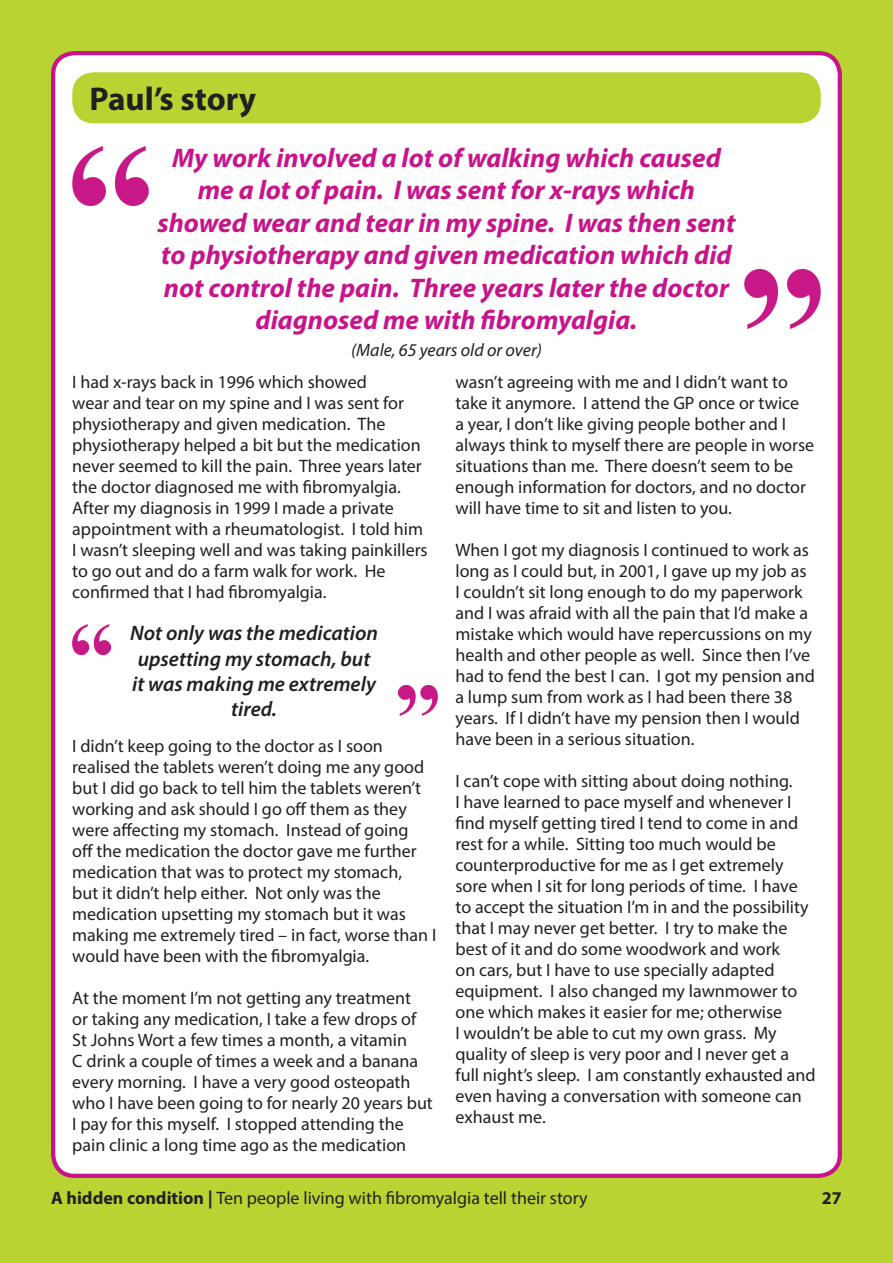
<style>
.page{position:relative;width:893px;height:1263px;background:#b9d432}
.page>*{position:absolute;margin:0;border:0;box-sizing:border-box;transform-origin:0 0}
.t1{font:700 33px "Myriad Pro";color:#231f20}
.t2{font:italic 700 27px/32.4px "Myriad Pro";color:#c8148a;text-align:center}
.t3{font:italic 600 21px/25.2px "Myriad Pro";color:#231f20;text-align:center}
.t4{font:18px/21px "Myriad Pro";color:#231f20}
.t5{font:italic 18px "Myriad Pro";color:#231f20}
.t6{font:700 18px "Myriad Pro";color:#231f20}
.s1{font-weight:700}
</style>
<div class="page">
<div style="left:53px;top:53px;width:787px;height:1123px;background:#fff;border-radius:21px"></div>
<div style="left:51px;top:51px;width:791px;height:1127px;border:4px solid #c8148a;border-radius:21px"></div>
<img style="left:72px;top:625px;width:39px;height:29px">
<img style="left:399px;top:686px;width:38px;height:29px">
<img style="left:744px;top:270px;width:77px;height:59px">
<img style="left:72px;top:147px;width:77px;height:59px">
<div style="left:72px;top:72px;width:749px;height:51px;background:#b9d432;border-radius:21px"></div>
<h1 class="t1" style="left:90px;top:78px;width:168px">Paul’s story</h1>
<p class="t2" style="left:157px;top:141px;width:580px">My work involved a lot of walking which caused me a lot of pain. I was sent for x-rays which showed wear and tear in my spine. I was then sent to physiotherapy and given medication which did not control the pain. Three years later the doctor diagnosed me with fibromyalgia.</p>
<p class="t5" style="left:351px;top:339px;width:192px">(Male, 65 years old or over)</p>
<p class="t4" style="left:72px;top:371px;width:357px">I had x-rays back in 1996 which showed<br>wear and tear on my spine and I was sent for physiotherapy and given medication. The physiotherapy helped a bit but the medication never seemed to kill the pain. Three years later the doctor diagnosed me with fibromyalgia.<br>After my diagnosis in 1999 I made a private appointment with a rheumatologist. I told him I wasn’t sleeping well and was taking painkillers to go out and do a farm walk for work. He confirmed that I had fibromyalgia.</p>
<p class="t3" style="left:130px;top:620px;width:249px">Not only was the medication upsetting my stomach, but it was making me extremely tired.</p>
<p class="t4" style="left:72px;top:735px;width:366px">I didn’t keep going to the doctor as I soon realised the tablets weren’t doing me any good but I did go back to tell him the tablets weren’t working and ask should I go off them as they were affecting my stomach. Instead of going<br>off the medication the doctor gave me further medication that was to protect my stomach,<br>but it didn’t help either. Not only was the medication upsetting my stomach but it was making me extremely tired – in fact, worse than I would have been with the fibromyalgia.</p>
<p class="t4" style="left:72px;top:987px;width:362px">At the moment I’m not getting any treatment<br>or taking any medication, I take a few drops of St Johns Wort a few times a month, a vitamin<br>C drink a couple of times a week and a banana every morning. I have a very good osteopath who I have been going to for nearly 20 years but I pay for this myself. I stopped attending the pain clinic a long time ago as the medication</p>
<p class="t4" style="left:455px;top:371px;width:360px">wasn’t agreeing with me and I didn’t want to take it anymore. I attend the GP once or twice<br>a year, I don’t like giving people bother and I always think to myself there are people in worse situations than me. There doesn’t seem to be enough information for doctors, and no doctor will have time to sit and listen to you.</p>
<p class="t4" style="left:455px;top:539px;width:361px">When I got my diagnosis I continued to work as long as I could but, in 2001, I gave up my job as I couldn’t sit long enough to do my paperwork and I was afraid with all the pain that I’d make a mistake which would have repercussions on my health and other people as well. Since then I’ve had to fend the best I can. I got my pension and a lump sum from work as I had been there 38 years. If I didn’t have my pension then I would have been in a serious situation.</p>
<p class="t4" style="left:455px;top:770px;width:362px">I can’t cope with sitting about doing nothing.<br>I have learned to pace myself and whenever I find myself getting tired I tend to come in and rest for a while. Sitting too much would be counterproductive for me as I get extremely sore when I sit for long periods of time. I have to accept the situation I’m in and the possibility that I may never get better. I try to make the best of it and do some woodwork and work<br>on cars, but I have to use specially adapted equipment. I also changed my lawnmower to one which makes it easier for me; otherwise<br>I wouldn’t be able to cut my own grass. My quality of sleep is very poor and I never get a full night’s sleep. I am constantly exhausted and even having a conversation with someone can exhaust me.</p>
<p class="t4" style="left:51px;top:1187px;width:538px"><span class="s1">A hidden condition |</span> Ten people living with fibromyalgia tell their story</p>
<p class="t6" style="left:822px;top:1186px;width:21px">27</p>
</div>
